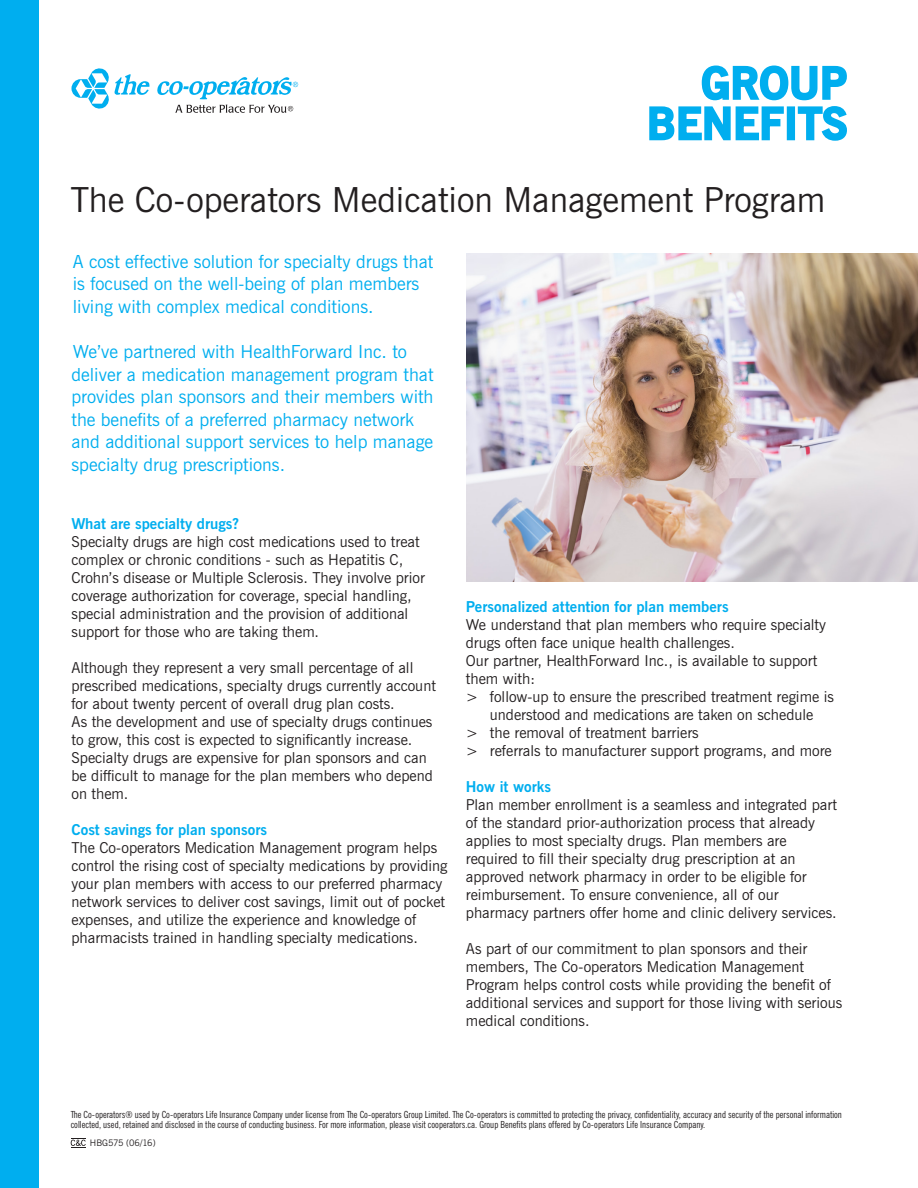
<style>
.page{position:relative;width:918px;height:1188px;background:#fff}
.page>*{position:absolute;margin:0;border:0;box-sizing:border-box;transform-origin:0 0}
.t1{font:700 43.5px/40.5px "News Gothic";color:#00aeef;text-align:right}
.t2{font:34.5px "News Gothic";color:#231f20}
.t3{font:18px/22.5px "News Gothic";color:#00aeef}
.t4{font:15px/18px "News Gothic";color:#231f20}
.t5{font:700 15px "News Gothic";color:#00aeef}
.t6{font:condensed 9.75px/10.5px "News Gothic";color:#231f20}
.t7{font:9px "News Gothic";color:#231f20}
</style>
<div class="page">
<div style="left:0;top:0;width:38px;height:1188px;background:#00aeef"></div>
<svg style="left:649px;top:65px;width:198px;height:76px"></svg>
<svg style="left:71px;top:68px;width:227px;height:45px"></svg>
<svg style="left:71px;top:1138px;width:15px;height:10px"></svg>
<img style="left:467px;top:254px;width:451px;height:327px">
<p class="t1" style="left:647px;top:64px;width:202px">GROUP<br>BENEFITS</p>
<p class="t2" style="left:71px;top:177px;width:756px">The Co-operators Medication Management Program</p>
<p class="t3" style="left:73px;top:251px;width:362px">A cost effective solution for specialty drugs that is focused on the well-being of plan members living with complex medical conditions.</p>
<p class="t3" style="left:71px;top:341px;width:364px">We’ve partnered with HealthForward Inc. to deliver a medication management program that provides plan sponsors and their members with the benefits of a preferred pharmacy network and additional support services to help manage specialty drug prescriptions.</p>
<p class="t5" style="left:71px;top:514px;width:169px">What are specialty drugs?</p>
<p class="t4" style="left:71px;top:533px;width:355px">Specialty drugs are high cost medications used to treat complex or chronic conditions - such as Hepatitis C, Crohn’s disease or Multiple Sclerosis. They involve prior coverage authorization for coverage, special handling, special administration and the provision of additional support for those who are taking them.</p>
<p class="t4" style="left:71px;top:659px;width:366px">Although they represent a very small percentage of all prescribed medications, specialty drugs currently account for about twenty percent of overall drug plan costs.<br>As the development and use of specialty drugs continues to grow, this cost is expected to significantly increase.<br>Specialty drugs are expensive for plan sponsors and can be difficult to manage for the plan members who depend on them.</p>
<p class="t5" style="left:71px;top:820px;width:197px">Cost savings for plan sponsors</p>
<p class="t4" style="left:71px;top:839px;width:378px">The Co-operators Medication Management program helps control the rising cost of specialty medications by providing your plan members with access to our preferred pharmacy network services to deliver cost savings, limit out of pocket expenses, and utilize the experience and knowledge of pharmacists trained in handling specialty medications.</p>
<p class="t5" style="left:466px;top:597px;width:264px">Personalized attention for plan members</p>
<p class="t4" style="left:466px;top:616px;width:362px">We understand that plan members who require specialty drugs often face unique health challenges.<br>Our partner, HealthForward Inc., is available to support them with:</p>
<p class="t4" style="left:466px;top:688px;width:370px;text-align:center">&gt; follow-up to ensure the prescribed treatment regime is understood and medications are taken on schedule</p>
<p class="t4" style="left:466px;top:724px;width:234px">&gt; the removal of treatment barriers</p>
<p class="t4" style="left:466px;top:742px;width:367px">&gt; referrals to manufacturer support programs, and more</p>
<p class="t5" style="left:466px;top:777px;width:87px">How it works</p>
<p class="t4" style="left:466px;top:796px;width:373px">Plan member enrollment is a seamless and integrated part of the standard prior-authorization process that already applies to most specialty drugs. Plan members are required to fill their specialty drug prescription at an approved network pharmacy in order to be eligible for reimbursement. To ensure convenience, all of our pharmacy partners offer home and clinic delivery services.</p>
<p class="t4" style="left:466px;top:940px;width:378px">As part of our commitment to plan sponsors and their members, The Co-operators Medication Management Program helps control costs while providing the benefit of additional services and support for those living with serious medical conditions.</p>
<p class="t6" style="left:71px;top:1109px;width:773px">The Co-operators® used by Co-operators Life Insurance Company under license from The Co-operators Group Limited. The Co-operators is committed to protecting the privacy, confidentiality, accuracy and security of the personal information collected, used, retained and disclosed in the course of conducting business. For more information, please visit cooperators.ca. Group Benefits plans offered by Co-operators Life Insurance Company.</p>
<p class="t7" style="left:90px;top:1137px;width:67px">HBG575 (06/16)</p>
</div>
